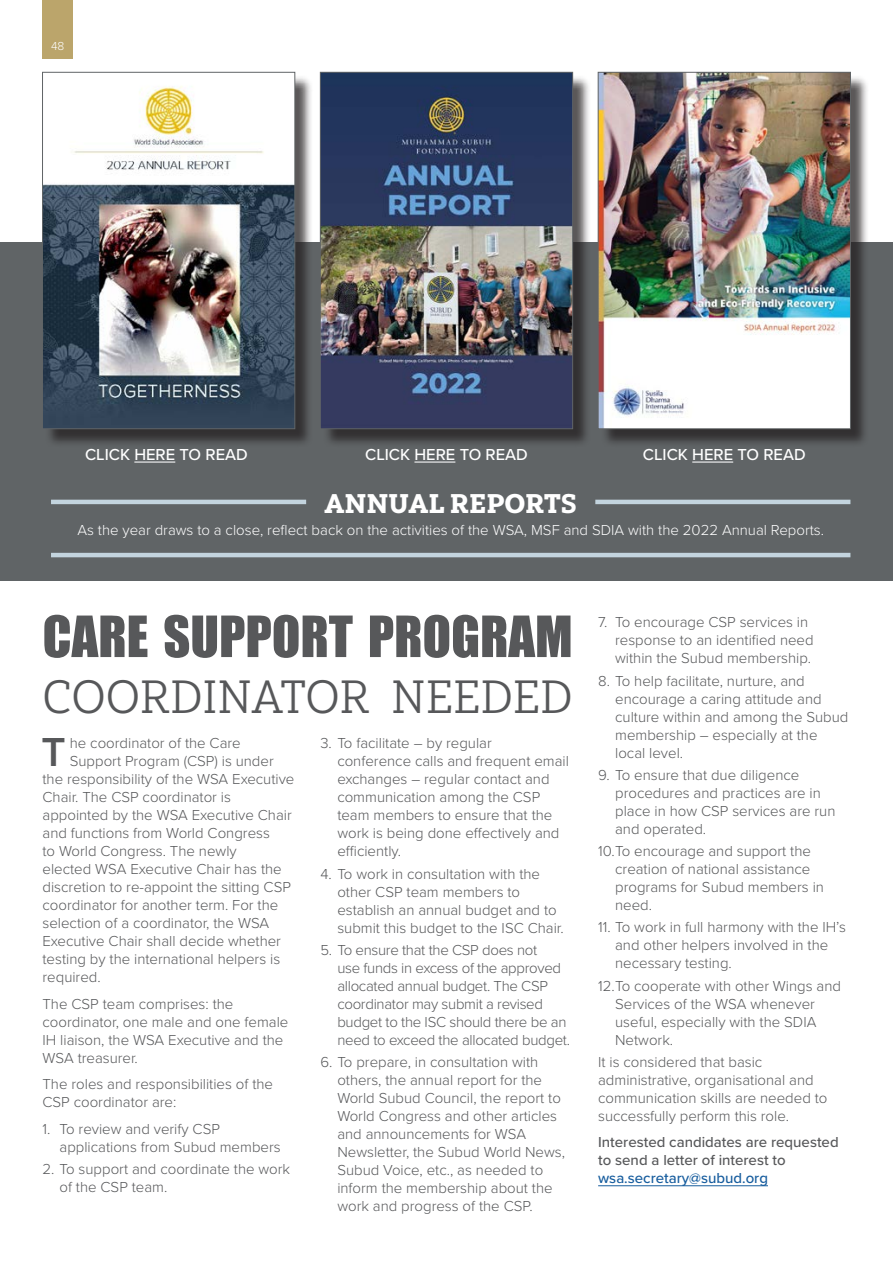
<style>
.page{position:relative;width:893px;height:1263px;background:#fff}
.page>*{position:absolute;margin:0;border:0;box-sizing:border-box;transform-origin:0 0}
.Body_text{font:52.5px "Impact";color:#57585a}
.Body_text-2{font:46.5px "Yorkten Slab Nor Boo";letter-spacing:-.005em;color:#57585a}
.Drop_cap_text{font:600 42px "Proxima Nova";color:#57585a}
.Body_text-3{font:27px "Yorkten Slab Nor Bla";color:#fff}
.t1{font:500 16.5px "Proxima Nova";color:#fff}
.Body_text-4{font:300 15px/18px "Proxima Nova";color:#57585a}
.Drop_cap_text-2{font:300 15px "Proxima Nova";color:#57585a}
.Body_text-5{font:300 15px/18px "Proxima Nova";letter-spacing:-.02em;color:#57585a}
.Body_text-6{font:300 15px "Proxima Nova";color:#fff}
.Body_text-7{font:500 15px/18px "Proxima Nova";color:#57585a}
.t2{font:300 12px "Proxima Nova";color:#fff}
.s1{color:#175d9e}
</style>
<div class="page">
<hr style="left:892px;top:982px;width:1px;height:281px;background:#c3d4de">
<div style="left:0;top:242px;width:893px;height:338px;background:#606466"></div>
<div style="left:45px;top:74px;width:269px;height:374px;background:#231f20;opacity:.75"></div>
<img style="left:44px;top:74px;width:249px;height:353px">
<div style="left:42px;top:72px;width:253px;height:357px;border:1px solid #606466"></div>
<hr style="left:134px;top:461px;width:41px;height:2px;background:#fff">
<div style="left:322px;top:74px;width:269px;height:374px;background:#231f20;opacity:.75"></div>
<img style="left:322px;top:74px;width:249px;height:353px">
<div style="left:320px;top:72px;width:253px;height:357px;border:1px solid #606466"></div>
<hr style="left:414px;top:461px;width:41px;height:2px;background:#fff">
<div style="left:600px;top:74px;width:269px;height:374px;background:#231f20;opacity:.75"></div>
<img style="left:600px;top:74px;width:249px;height:353px">
<div style="left:598px;top:72px;width:253px;height:357px;border:1px solid #606466"></div>
<hr style="left:692px;top:461px;width:41px;height:2px;background:#fff">
<hr style="left:51px;top:500px;width:255px;height:4px;background:#c3d4de">
<hr style="left:51px;top:553px;width:799px;height:4px;background:#c3d4de">
<hr style="left:595px;top:500px;width:255px;height:4px;background:#c3d4de">
<hr style="left:598px;top:1185px;width:170px;height:1px;background:#175d9e">
<div style="left:43px;top:0;width:30px;height:58px;background:#bba56b"></div>
<p class="t2" style="left:51px;top:37px;width:15px">48</p>
<p class="t1" style="left:85px;top:442px;width:164px">CLICK HERE TO READ</p>
<p class="t1" style="left:365px;top:442px;width:164px">CLICK HERE TO READ</p>
<p class="t1" style="left:643px;top:442px;width:164px">CLICK HERE TO READ</p>
<p class="Body_text-3" style="left:325px;top:486px;width:254px">ANNUAL REPORTS</p>
<p class="Body_text-6" style="left:77px;top:519px;width:748px">As the year draws to a close, reflect back on the activities of the WSA, MSF and SDIA with the 2022 Annual Reports.</p>
<p class="Body_text" style="left:43px;top:596px;width:532px">CARE SUPPORT PROGRAM</p>
<p class="Body_text-2" style="left:43px;top:670px;width:532px">COORDINATOR NEEDED</p>
<p class="Drop_cap_text" style="left:41px;top:721px;width:26px">T</p>
<p class="Drop_cap_text-2" style="left:70px;top:732px;width:173px">he coordinator of the Care</p>
<p class="Drop_cap_text-2" style="left:70px;top:750px;width:206px">Support Program (CSP) is under</p>
<p class="Drop_cap_text-2" style="left:43px;top:768px;width:253px">the responsibility of the WSA Executive</p>
<p class="Drop_cap_text-2" style="left:43px;top:786px;width:190px">Chair. The CSP coordinator is</p>
<p class="Drop_cap_text-2" style="left:43px;top:804px;width:251px">appointed by the WSA Executive Chair</p>
<p class="Drop_cap_text-2" style="left:43px;top:822px;width:229px">and functions from World Congress</p>
<p class="Drop_cap_text-2" style="left:43px;top:840px;width:196px">to World Congress. The newly</p>
<p class="Drop_cap_text-2" style="left:43px;top:858px;width:241px">elected WSA Executive Chair has the</p>
<p class="Drop_cap_text-2" style="left:43px;top:876px;width:250px">discretion to re-appoint the sitting CSP</p>
<p class="Drop_cap_text-2" style="left:43px;top:894px;width:237px">coordinator for another term. For the</p>
<p class="Drop_cap_text-2" style="left:43px;top:912px;width:228px">selection of a coordinator, the WSA</p>
<p class="Drop_cap_text-2" style="left:43px;top:930px;width:240px">Executive Chair shall decide whether</p>
<p class="Drop_cap_text-2" style="left:43px;top:948px;width:239px">testing by the international helpers is</p>
<p class="Drop_cap_text-2" style="left:43px;top:966px;width:60px">required.</p>
<p class="Body_text-4" style="left:43px;top:994px;width:247px">The CSP team comprises: the coordinator, one male and one female<br>IH liaison, the WSA Executive and the<br>WSA treasurer.</p>
<p class="Body_text-4" style="left:43px;top:1074px;width:232px">The roles and responsibilities of the<br>CSP coordinator are:</p>
<p class="Body_text-4" style="left:60px;top:1119px;width:223px;text-indent:-17px">1. To review and verify CSP applications from Subud members</p>
<p class="Body_text-4" style="left:60px;top:1159px;width:232px;text-indent:-17px">2. To support and coordinate the work of the CSP team.</p>
<p class="Body_text-4" style="left:337px;top:733px;width:233px;text-indent:-17px">3. To facilitate – by regular conference calls and frequent email exchanges – regular contact and communication among the CSP team members to ensure that the work is being done effectively and efficiently.</p>
<p class="Body_text-4" style="left:337px;top:864px;width:228px;text-indent:-17px">4. To work in consultation with the other CSP team members to establish an annual budget and to submit this budget to the ISC Chair.</p>
<p class="Body_text-5" style="left:337px;top:940px;width:234px;text-indent:-17px">5. To ensure that the CSP does not<br>use funds in excess of the approved allocated annual budget. The CSP coordinator may submit a revised budget to the ISC should there be an need to exceed the allocated budget.</p>
<p class="Body_text-4" style="left:337px;top:1052px;width:229px;text-indent:-17px">6. To prepare, in consultation with others, the annual report for the<br>World Subud Council, the report to<br>World Congress and other articles and announcements for WSA<br>Newsletter, the Subud World News,<br>Subud Voice, etc., as needed to inform the membership about the work and progress of the CSP.</p>
<p class="Body_text-4" style="left:615px;top:613px;width:200px;text-indent:-17px">7. To encourage CSP services in response to an identified need within the Subud membership.</p>
<p class="Body_text-4" style="left:615px;top:671px;width:235px;text-indent:-17px">8. To help facilitate, nurture, and encourage a caring attitude and culture within and among the Subud membership – especially at the local level.</p>
<p class="Body_text-4" style="left:615px;top:765px;width:222px;text-indent:-17px">9. To ensure that due diligence procedures and practices are in place in how CSP services are run and operated.</p>
<p class="Body_text-4" style="left:615px;top:841px;width:210px;text-indent:-17px">10.To encourage and support the creation of national assistance programs for Subud members in need.</p>
<p class="Body_text-4" style="left:615px;top:918px;width:232px;text-indent:-17px">11. To work in full harmony with the IH’s and other helpers involved in the necessary testing.</p>
<p class="Body_text-4" style="left:615px;top:976px;width:227px;text-indent:-17px">12.To cooperate with other Wings and<br>Services of the WSA whenever useful, especially with the SDIA<br>Network.</p>
<p class="Body_text-4" style="left:598px;top:1052px;width:231px">It is considered that basic administrative, organisational and communication skills are needed to successfully perform this role.</p>
<p class="Body_text-7" style="left:598px;top:1133px;width:242px">Interested candidates are requested to send a letter of interest to <span class="s1">wsa.secretary@subud.org</span></p>
</div>
